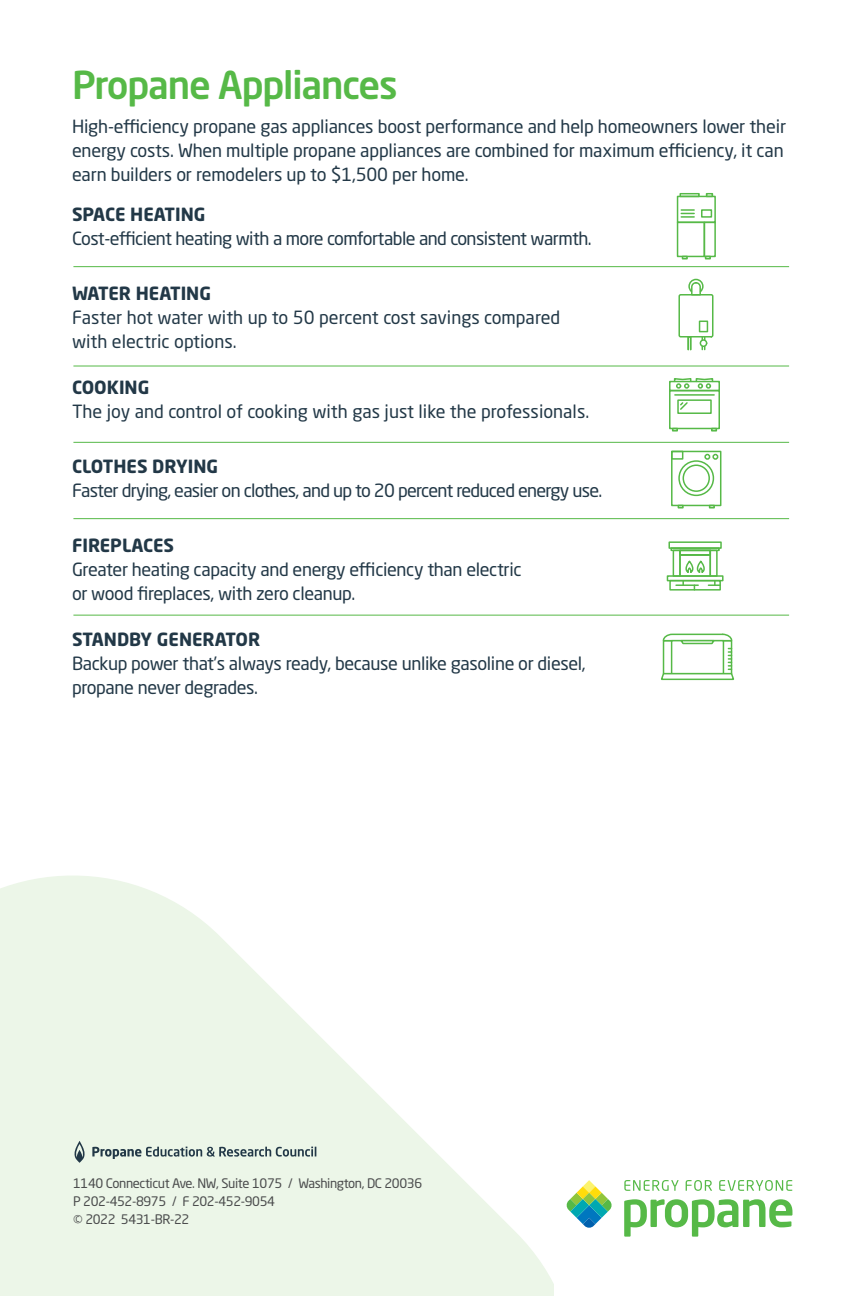
<style>
.page{position:relative;width:864px;height:1296px;background:#fff}
.page>*{position:absolute;margin:0;border:0;box-sizing:border-box;transform-origin:0 0}
.t1{font:500 38px "Neo Sans W1 G";letter-spacing:-.03em;color:#56b947}
.t2{font:18px/24px "Neo Sans W1 G";letter-spacing:-.02em;color:#223847}
.t3{font:18px/24px "Neo Sans W1 G";color:#223847}
.t4{font:700 18px "Neo Sans W1 G";color:#223847}
.t5{font:18px "Neo Sans W1 G";letter-spacing:-.04em;color:#223847}
.t6{font:13px/18px "Neo Sans W1 G";letter-spacing:-.03em;color:#4b4c4d}
</style>
<div class="page">
<svg style="left:0;top:875px;width:554px;height:421px;fill:#ecf6e8"></svg>
<svg style="left:75px;top:1141px;width:11px;height:22px"></svg>
<svg style="left:92px;top:1147px;width:224px;height:12px;background:#a9b7b3"></svg>
<svg style="left:566px;top:1180px;width:46px;height:48px"></svg>
<svg style="left:624px;top:1199px;width:168px;height:38px"></svg>
<svg style="left:624px;top:1180px;width:55px;height:11px"></svg>
<svg style="left:686px;top:1180px;width:26px;height:11px"></svg>
<svg style="left:719px;top:1180px;width:73px;height:11px"></svg>
<hr style="left:73px;top:266px;width:716px;height:1px;background:#56b947">
<hr style="left:73px;top:366px;width:716px;height:1px;background:#56b947">
<hr style="left:73px;top:442px;width:716px;height:1px;background:#56b947">
<hr style="left:73px;top:518px;width:716px;height:1px;background:#56b947">
<hr style="left:73px;top:615px;width:716px;height:1px;background:#56b947">
<div style="left:671px;top:451px;width:50px;height:55px;border:2px solid #56b947"></div>
<div style="left:671px;top:451px;width:12px;height:9px;border:2px solid #56b947"></div>
<svg style="left:678px;top:454px;width:40px;height:43px"></svg>
<svg style="left:678px;top:505px;width:6px;height:4px"></svg>
<svg style="left:709px;top:505px;width:6px;height:4px"></svg>
<div style="left:669px;top:381px;width:51px;height:10px;border:2px solid #56b947"></div>
<div style="left:669px;top:390px;width:51px;height:39px;border:2px solid #56b947"></div>
<hr style="left:675px;top:394px;width:39px;height:2px;background:#56b947">
<svg style="left:673px;top:378px;width:41px;height:11px"></svg>
<div style="left:677px;top:399px;width:35px;height:15px;border:2px solid #56b947"></div>
<svg style="left:679px;top:401px;width:10px;height:10px"></svg>
<svg style="left:672px;top:428px;width:6px;height:4px"></svg>
<svg style="left:711px;top:428px;width:6px;height:4px"></svg>
<svg style="left:688px;top:278px;width:16px;height:16px"></svg>
<div style="left:687px;top:336px;width:4px;height:14px;border:2px solid #56b947"></div>
<div style="left:700px;top:339px;width:7px;height:8px;border:2px solid #56b947;border-radius:50%"></div>
<div style="left:678px;top:294px;width:35px;height:44px;border:2px solid #56b947"></div>
<div style="left:699px;top:321px;width:9px;height:11px;border:2px solid #56b947"></div>
<div style="left:673px;top:550px;width:8px;height:27px;border:2px solid #56b947"></div>
<div style="left:710px;top:550px;width:8px;height:27px;border:2px solid #56b947"></div>
<div style="left:670px;top:547px;width:50px;height:4px;border:2px solid #56b947"></div>
<div style="left:668px;top:541px;width:54px;height:8px;border:2px solid #56b947"></div>
<div style="left:669px;top:580px;width:52px;height:11px;border:2px solid #56b947"></div>
<hr style="left:676px;top:584px;width:22px;height:2px;background:#56b947">
<svg style="left:708px;top:581px;width:12px;height:5px"></svg>
<div style="left:679px;top:554px;width:32px;height:23px;border:2px solid #56b947"></div>
<div style="left:667px;top:575px;width:57px;height:6px;border:2px solid #56b947"></div>
<svg style="left:685px;top:560px;width:20px;height:13px"></svg>
<div style="left:680px;top:193px;width:20px;height:4px;border:2px solid #56b947"></div>
<svg style="left:706px;top:193px;width:7px;height:3px"></svg>
<div style="left:677px;top:196px;width:39px;height:27px;border:2px solid #56b947"></div>
<div style="left:677px;top:222px;width:28px;height:35px;border:2px solid #56b947"></div>
<div style="left:704px;top:222px;width:12px;height:35px;border:2px solid #56b947"></div>
<div style="left:701px;top:209px;width:11px;height:9px;border:2px solid #56b947"></div>
<svg style="left:681px;top:209px;width:13px;height:9px"></svg>
<svg style="left:682px;top:256px;width:6px;height:3px"></svg>
<svg style="left:705px;top:256px;width:6px;height:3px"></svg>
<svg style="left:661px;top:633px;width:73px;height:48px"></svg>
<h1 class="t1" style="left:72px;top:61px;width:327px">Propane Appliances</h1>
<p class="t2" style="left:72px;top:114px;width:716px">High-efficiency propane gas appliances boost performance and help homeowners lower their energy costs. When multiple propane appliances are combined for maximum efficiency, it can earn builders or remodelers up to $1,500 per home.</p>
<p class="t4" style="left:72px;top:202px;width:135px">SPACE HEATING</p>
<p class="t2" style="left:72px;top:226px;width:521px">Cost-efficient heating with a more comfortable and consistent warmth.</p>
<p class="t4" style="left:72px;top:281px;width:141px">WATER HEATING</p>
<p class="t3" style="left:72px;top:305px;width:490px">Faster hot water with up to 50 percent cost savings compared with electric options.</p>
<p class="t4" style="left:72px;top:375px;width:79px">COOKING</p>
<p class="t3" style="left:72px;top:399px;width:519px">The joy and control of cooking with gas just like the professionals.</p>
<p class="t4" style="left:72px;top:454px;width:148px">CLOTHES DRYING</p>
<p class="t5" style="left:72px;top:479px;width:532px">Faster drying, easier on clothes, and up to 20 percent reduced energy use.</p>
<p class="t4" style="left:72px;top:533px;width:104px">FIREPLACES</p>
<p class="t2" style="left:72px;top:557px;width:451px">Greater heating capacity and energy efficiency than electric or wood fireplaces, with zero cleanup.</p>
<p class="t4" style="left:72px;top:627px;width:190px">STANDBY GENERATOR</p>
<p class="t2" style="left:72px;top:651px;width:515px">Backup power that’s always ready, because unlike gasoline or diesel, propane never degrades.</p>
<p class="t6" style="left:73px;top:1174px;width:351px">1140 Connecticut Ave. NW, Suite 1075 / Washington, DC 20036<br>P 202-452-8975 / F 202-452-9054<br>© 2022 5431-BR-22</p>
</div>
